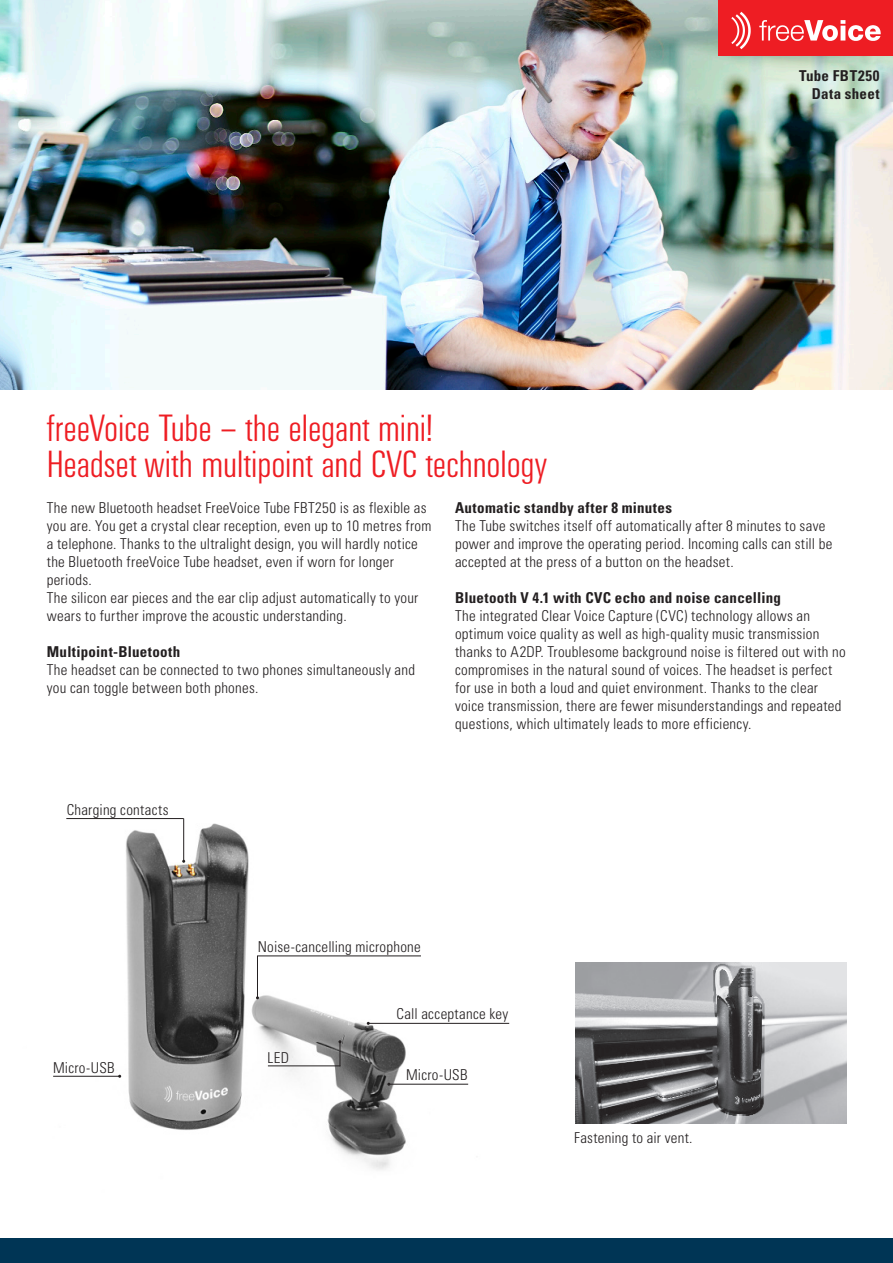
<style>
.page{position:relative;width:893px;height:1263px;background:#fff}
.page>*{position:absolute;margin:0;border:0;box-sizing:border-box;transform-origin:0 0}
.t1{font:300 37.5px/36px "Univers Condensed BQ";letter-spacing:-.005em;color:#ee1d23}
.t2{font:300 condensed 15px/18px "Univers";letter-spacing:.015em;color:#231f20}
.t3{font:700 condensed 15px "Univers";letter-spacing:.02em;color:#231f20}
.t4{font:700 condensed 15px/18px "Univers LT";letter-spacing:.03em;color:#231f20;text-align:right}
</style>
<div class="page">
<img style="left:0;top:0;width:893px;height:389px">
<div style="left:0;top:1238px;width:893px;height:25px;background:#003555"></div>
<div style="left:719px;top:0;width:174px;height:55px;background:#ee1d23"></div>
<img style="left:731px;top:11px;width:150px;height:39px">
<img style="left:575px;top:962px;width:271px;height:162px">
<img style="left:53px;top:818px;width:457px;height:352px">
<hr style="left:258px;top:955px;width:163px;height:1px;background:#231f20">
<hr style="left:368px;top:1023px;width:141px;height:1px;background:#231f20">
<hr style="left:268px;top:1065px;width:72px;height:1px;background:#231f20">
<hr style="left:53px;top:1076px;width:67px;height:1px;background:#231f20">
<hr style="left:389px;top:1084px;width:79px;height:1px;background:#231f20">
<hr style="left:66px;top:818px;width:118px;height:1px;background:#231f20">
<hr style="left:183px;top:818px;width:1px;height:43px;background:#231f20">
<hr style="left:257px;top:955px;width:1px;height:43px;background:#231f20">
<svg style="left:338px;top:1040px;width:3px;height:26px"></svg>
<h1 class="t1" style="left:47px;top:411px;width:502px">freeVoice Tube – the elegant mini!<br>Headset with multipoint and CVC technology</h1>
<p class="t4" style="left:799px;top:66px;width:82px">Tube FBT250<br>Data sheet</p>
<p class="t2" style="left:47px;top:499px;width:386px">The new Bluetooth headset FreeVoice Tube FBT250 is as flexible as you are. You get a crystal clear reception, even up to 10 metres from a telephone. Thanks to the ultralight design, you will hardly notice the Bluetooth freeVoice Tube headset, even if worn for longer periods.<br>The silicon ear pieces and the ear clip adjust automatically to your wears to further improve the acoustic understanding.</p>
<p class="t3" style="left:47px;top:642px;width:135px">Multipoint-Bluetooth</p>
<p class="t2" style="left:47px;top:661px;width:370px">The headset can be connected to two phones simultaneously and you can toggle between both phones.</p>
<p class="t3" style="left:455px;top:498px;width:219px">Automatic standby after 8 minutes</p>
<p class="t2" style="left:455px;top:517px;width:379px">The Tube switches itself off automatically after 8 minutes to save power and improve the operating period. Incoming calls can still be accepted at the press of a button on the headset.</p>
<p class="t3" style="left:455px;top:588px;width:327px">Bluetooth V 4.1 with CVC echo and noise cancelling</p>
<p class="t2" style="left:455px;top:607px;width:392px">The integrated Clear Voice Capture (CVC) technology allows an optimum voice quality as well as high-quality music transmission thanks to A2DP. Troublesome background noise is filtered out with no compromises in the natural sound of voices. The headset is perfect for use in both a loud and quiet environment. Thanks to the clear voice transmission, there are fewer misunderstandings and repeated questions, which ultimately leads to more efficiency.</p>
<p class="t2" style="left:67px;top:801px;width:103px">Charging contacts</p>
<p class="t2" style="left:258px;top:938px;width:164px">Noise-cancelling microphone</p>
<p class="t2" style="left:53px;top:1059px;width:63px">Micro-USB</p>
<p class="t2" style="left:267px;top:1049px;width:23px">LED</p>
<p class="t2" style="left:397px;top:1005px;width:113px">Call acceptance key</p>
<p class="t2" style="left:406px;top:1065px;width:63px">Micro-USB</p>
<p class="t2" style="left:574px;top:1129px;width:120px">Fastening to air vent.</p>
</div>
